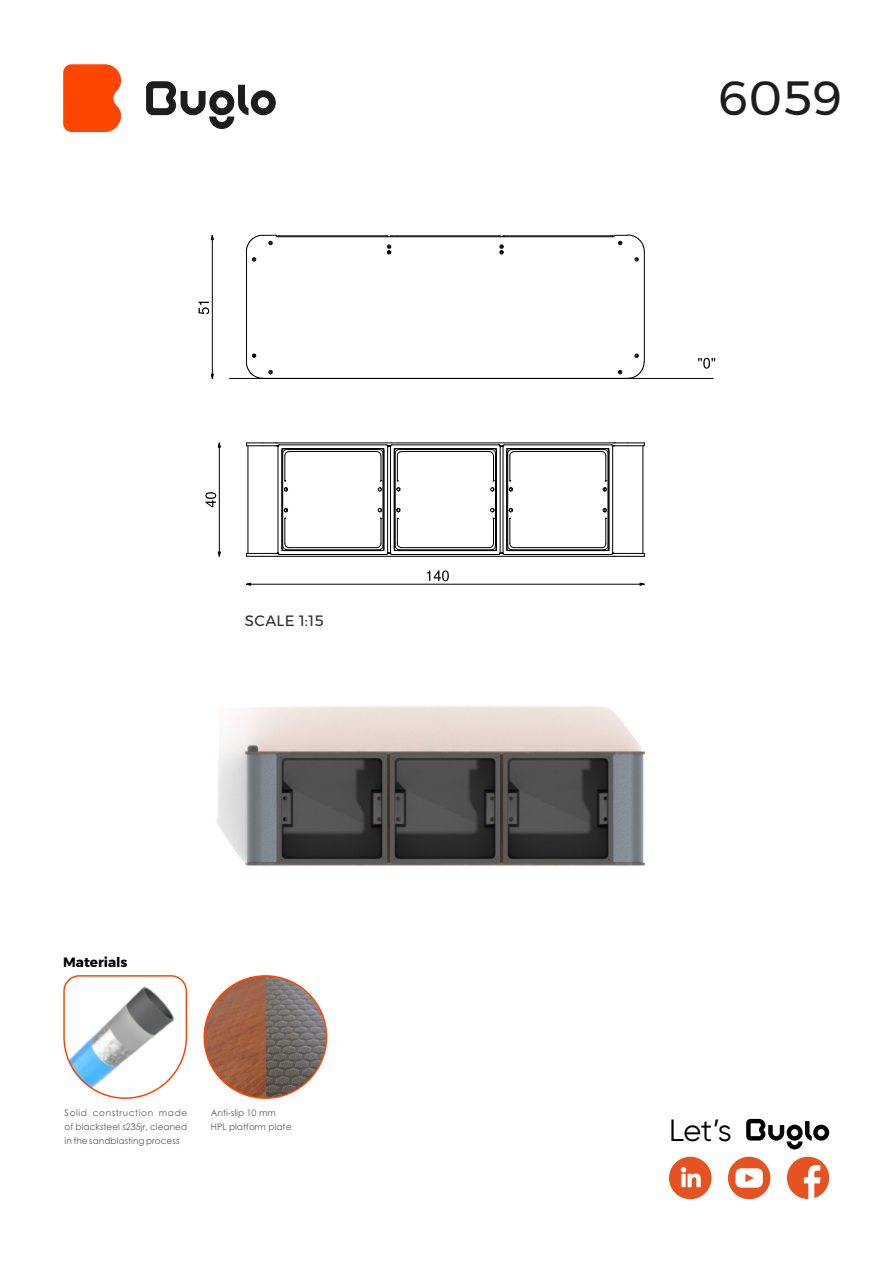
<style>
.page{position:relative;width:893px;height:1263px;background:#fff}
.page>*{position:absolute;margin:0;border:0;box-sizing:border-box;transform-origin:0 0}
.t1{font:48px "Montserrat";color:#1d1d1b}
.t2{font:30.75px "Gilroy";color:#000}
.t3{font:15px "Montserrat";letter-spacing:.025em;color:#2b2a29}
.t4{font:700 13.5px "Montserrat";color:#000}
.t5{font:9px/13.8px "Century Gothic";color:#5b5b5b;text-align:justify}
</style>
<div class="page">
<img style="left:217px;top:705px;width:427px;height:271px">
<hr style="left:278px;top:442px;width:335px;height:1px;background:#000">
<hr style="left:278px;top:556px;width:335px;height:1px;background:#000">
<hr style="left:607px;top:454px;width:1px;height:91px;background:#000">
<hr style="left:512px;top:449px;width:92px;height:1px;background:#000">
<hr style="left:507px;top:454px;width:1px;height:91px;background:#000">
<hr style="left:512px;top:549px;width:92px;height:1px;background:#000">
<hr style="left:514px;top:451px;width:88px;height:1px;background:#000">
<hr style="left:514px;top:547px;width:88px;height:1px;background:#000">
<hr style="left:287px;top:449px;width:92px;height:1px;background:#000">
<hr style="left:289px;top:451px;width:88px;height:1px;background:#000">
<hr style="left:382px;top:454px;width:1px;height:91px;background:#000">
<hr style="left:282px;top:454px;width:1px;height:91px;background:#000">
<hr style="left:287px;top:549px;width:92px;height:1px;background:#000">
<hr style="left:289px;top:547px;width:88px;height:1px;background:#000">
<hr style="left:495px;top:454px;width:1px;height:91px;background:#000">
<hr style="left:399px;top:449px;width:92px;height:1px;background:#000">
<hr style="left:395px;top:454px;width:1px;height:91px;background:#000">
<hr style="left:399px;top:549px;width:92px;height:1px;background:#000">
<hr style="left:401px;top:451px;width:88px;height:1px;background:#000">
<hr style="left:401px;top:547px;width:88px;height:1px;background:#000">
<hr style="left:279px;top:554px;width:107px;height:1px;background:#000">
<hr style="left:282px;top:448px;width:102px;height:1px;background:#000">
<hr style="left:282px;top:550px;width:102px;height:1px;background:#000">
<hr style="left:278px;top:446px;width:1px;height:107px;background:#000">
<hr style="left:281px;top:449px;width:1px;height:101px;background:#000">
<hr style="left:383px;top:449px;width:1px;height:101px;background:#000">
<hr style="left:279px;top:444px;width:107px;height:1px;background:#000">
<hr style="left:387px;top:446px;width:1px;height:107px;background:#000">
<hr style="left:392px;top:444px;width:107px;height:1px;background:#000">
<hr style="left:500px;top:446px;width:1px;height:107px;background:#000">
<hr style="left:392px;top:554px;width:107px;height:1px;background:#000">
<svg style="left:376px;top:507px;width:26px;height:49px"></svg>
<hr style="left:390px;top:446px;width:1px;height:107px;background:#000">
<hr style="left:394px;top:550px;width:102px;height:1px;background:#000">
<svg style="left:376px;top:444px;width:27px;height:48px"></svg>
<hr style="left:496px;top:449px;width:1px;height:101px;background:#000">
<hr style="left:394px;top:448px;width:102px;height:1px;background:#000">
<hr style="left:394px;top:449px;width:1px;height:101px;background:#000">
<svg style="left:488px;top:444px;width:27px;height:48px"></svg>
<hr style="left:504px;top:444px;width:107px;height:1px;background:#000">
<hr style="left:612px;top:446px;width:1px;height:107px;background:#000">
<hr style="left:504px;top:554px;width:107px;height:1px;background:#000">
<svg style="left:488px;top:507px;width:27px;height:49px"></svg>
<hr style="left:503px;top:446px;width:1px;height:107px;background:#000">
<hr style="left:507px;top:448px;width:102px;height:1px;background:#000">
<hr style="left:507px;top:550px;width:102px;height:1px;background:#000">
<hr style="left:608px;top:449px;width:1px;height:101px;background:#000">
<hr style="left:506px;top:449px;width:1px;height:101px;background:#000">
<hr style="left:247px;top:446px;width:1px;height:107px;background:#000">
<svg style="left:246px;top:507px;width:44px;height:50px"></svg>
<svg style="left:246px;top:442px;width:44px;height:50px"></svg>
<hr style="left:642px;top:446px;width:1px;height:107px;background:#000">
<svg style="left:601px;top:442px;width:44px;height:50px"></svg>
<svg style="left:601px;top:507px;width:44px;height:50px"></svg>
<hr style="left:644px;top:252px;width:1px;height:110px;background:#000">
<hr style="left:246px;top:252px;width:1px;height:110px;background:#000">
<hr style="left:278px;top:236px;width:335px;height:1px;background:#000">
<svg style="left:617px;top:353px;width:28px;height:25px"></svg>
<svg style="left:499px;top:244px;width:5px;height:11px"></svg>
<svg style="left:387px;top:244px;width:5px;height:11px"></svg>
<svg style="left:246px;top:353px;width:27px;height:25px"></svg>
<hr style="left:279px;top:235px;width:107px;height:1px;background:#000">
<svg style="left:245px;top:234px;width:34px;height:28px"></svg>
<hr style="left:392px;top:235px;width:107px;height:1px;background:#000">
<hr style="left:504px;top:235px;width:107px;height:1px;background:#000">
<svg style="left:611px;top:234px;width:34px;height:28px"></svg>
<hr style="left:230px;top:378px;width:483px;height:1px;background:#000">
<svg style="left:198px;top:302px;width:11px;height:12px"></svg>
<hr style="left:212px;top:235px;width:1px;height:143px;background:#000">
<svg style="left:210px;top:373px;width:4px;height:6px"></svg>
<svg style="left:205px;top:492px;width:11px;height:15px"></svg>
<hr style="left:219px;top:443px;width:1px;height:113px;background:#000">
<svg style="left:427px;top:570px;width:22px;height:11px"></svg>
<hr style="left:246px;top:584px;width:398px;height:1px;background:#000">
<svg style="left:217px;top:551px;width:4px;height:6px"></svg>
<svg style="left:217px;top:442px;width:4px;height:6px"></svg>
<svg style="left:639px;top:582px;width:6px;height:4px"></svg>
<svg style="left:698px;top:358px;width:17px;height:11px"></svg>
<svg style="left:63px;top:975px;width:125px;height:124px"></svg>
<img style="left:206px;top:976px;width:121px;height:122px">
<div style="left:203px;top:975px;width:124px;height:124px;border:2px solid #ff4600;border-radius:50%"></div>
<div style="left:669px;top:1157px;width:42px;height:42px;background:#e65222;border-radius:50%"></div>
<svg style="left:681px;top:1167px;width:20px;height:20px"></svg>
<div style="left:787px;top:1157px;width:42px;height:42px;background:#e65222;border-radius:50%"></div>
<svg style="left:804px;top:1165px;width:16px;height:34px"></svg>
<div style="left:728px;top:1157px;width:42px;height:42px;background:#e65222;border-radius:50%"></div>
<svg style="left:735px;top:1168px;width:28px;height:20px"></svg>
<svg style="left:746px;top:1119px;width:83px;height:30px"></svg>
<svg style="left:146px;top:81px;width:130px;height:48px"></svg>
<svg style="left:63px;top:64px;width:58px;height:68px;background:#ff5313"></svg>
<h3 class="t3" style="left:245px;top:611px;width:80px">SCALE 1:15</h3>
<h3 class="t4" style="left:63px;top:954px;width:66px">Materials</h3>
<h1 class="t1" style="left:718px;top:69px;width:126px">6059</h1>
<p class="t5" style="left:65px;top:1107px;width:124px">Solid construction made of blacksteel s235jr, cleaned in the sandblasting process</p>
<p class="t5" style="left:211px;top:1106px;width:82px;line-height:14.2px">Anti-slip 10 mm<br>HPL platform plate</p>
<h2 class="t2" style="left:669px;top:1116px;width:64px">Let’s</h2>
</div>
